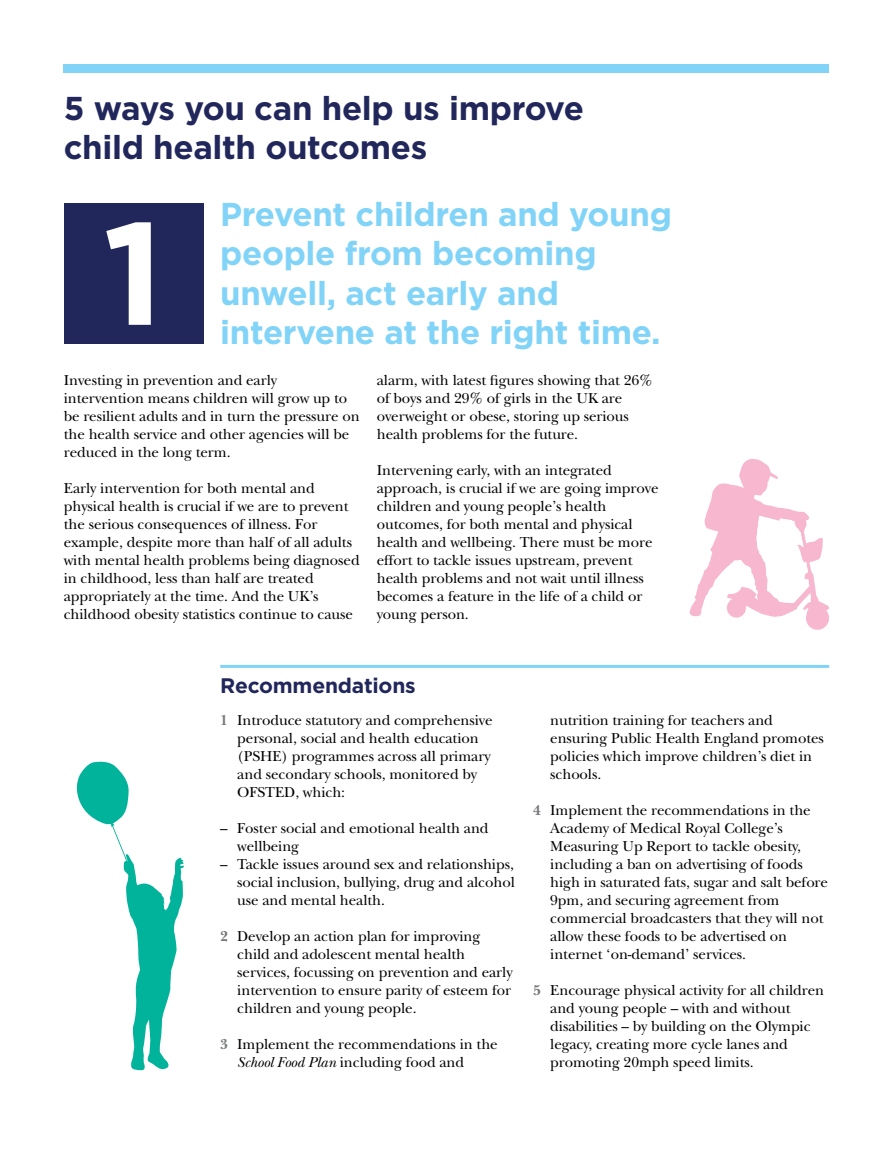
<style>
.page{position:relative;width:893px;height:1149px;background:#fff}
.page>*{position:absolute;margin:0;border:0;box-sizing:border-box;transform-origin:0 0}
.t1{font:700 145.2px "Gotham";color:#fff}
.t2{font:700 33px/39px "Gotham";letter-spacing:-.01em;color:#81d4f7}
.t3{font:700 33px/39px "Gotham";letter-spacing:-.01em;color:#21275b}
.t4{font:700 21px "Gotham";letter-spacing:-.01em;color:#21275b}
.t5{font:15px/18px "New Baskerville Std";letter-spacing:-.005em;color:#000}
.s1{font-weight:700;color:#77787b}
.s2{font-style:italic}
</style>
<div class="page">
<div style="left:64px;top:64px;width:765px;height:8px;background:#81d4f7"></div>
<div style="left:64px;top:202px;width:139px;height:141px;background:#21275b"></div>
<hr style="left:220px;top:664px;width:609px;height:3px;background:#81d4f7">
<svg style="left:689px;top:458px;width:140px;height:171px"></svg>
<svg style="left:76px;top:761px;width:108px;height:308px"></svg>
<h2 class="t3" style="left:64px;top:89px;width:522px">5 ways you can help us improve child health outcomes</h2>
<h1 class="t1" style="left:103px;top:177px;width:63px">1</h1>
<h2 class="t2" style="left:220px;top:195px;width:453px">Prevent children and young people from becoming unwell, act early and</h2>
<h2 class="t2" style="left:220px;top:312px;width:442px">intervene at the right time.</h2>
<p class="t5" style="left:64px;top:371px;width:297px">Investing in prevention and early intervention means children will grow up to be resilient adults and in turn the pressure on the health service and other agencies will be reduced in the long term.</p>
<p class="t5" style="left:64px;top:479px;width:297px">Early intervention for both mental and physical health is crucial if we are to prevent the serious consequences of illness. For example, despite more than half of all adults with mental health problems being diagnosed in childhood, less than half are treated appropriately at the time. And the UK’s childhood obesity statistics continue to cause</p>
<p class="t5" style="left:377px;top:371px;width:277px">alarm, with latest figures showing that 26% of boys and 29% of girls in the UK are overweight or obese, storing up serious health problems for the future.</p>
<p class="t5" style="left:377px;top:461px;width:283px">Intervening early, with an integrated approach, is crucial if we are going improve children and young people’s health outcomes, for both mental and physical health and wellbeing. There must be more effort to tackle issues upstream, prevent health problems and not wait until illness becomes a feature in the life of a child or young person.</p>
<h3 class="t4" style="left:220px;top:672px;width:197px">Recommendations</h3>
<p class="t5" style="left:237px;top:711px;width:257px;text-indent:-17px"><span class="s1">1</span> Introduce statutory and comprehensive personal, social and health education (PSHE) programmes across all primary and secondary schools, monitored by OFSTED, which:</p>
<p class="t5" style="left:237px;top:819px;width:253px;text-indent:-17px">– Foster social and emotional health and wellbeing</p>
<p class="t5" style="left:237px;top:855px;width:279px;text-align:justify;text-indent:-17px">– Tackle issues around sex and relationships, social inclusion, bullying, drug and alcohol use and mental health.</p>
<p class="t5" style="left:237px;top:927px;width:277px;text-indent:-17px"><span class="s1">2</span> Develop an action plan for improving child and adolescent mental health services, focussing on prevention and early intervention to ensure parity of esteem for children and young people.</p>
<p class="t5" style="left:237px;top:1035px;width:262px;text-indent:-17px"><span class="s1">3</span> Implement the recommendations in the<br><span class="s2">School Food Plan</span> including food and</p>
<p class="t5" style="left:550px;top:711px;width:275px">nutrition training for teachers and ensuring Public Health England promotes policies which improve children’s diet in schools.</p>
<p class="t5" style="left:550px;top:801px;width:279px;text-indent:-17px"><span class="s1">4</span> Implement the recommendations in the Academy of Medical Royal College’s Measuring Up Report to tackle obesity, including a ban on advertising of foods high in saturated fats, sugar and salt before 9pm, and securing agreement from commercial broadcasters that they will not allow these foods to be advertised on internet ‘on-demand’ services.</p>
<p class="t5" style="left:550px;top:981px;width:275px;text-indent:-17px"><span class="s1">5</span> Encourage physical activity for all children and young people – with and without disabilities – by building on the Olympic legacy, creating more cycle lanes and promoting 20mph speed limits.</p>
</div>
